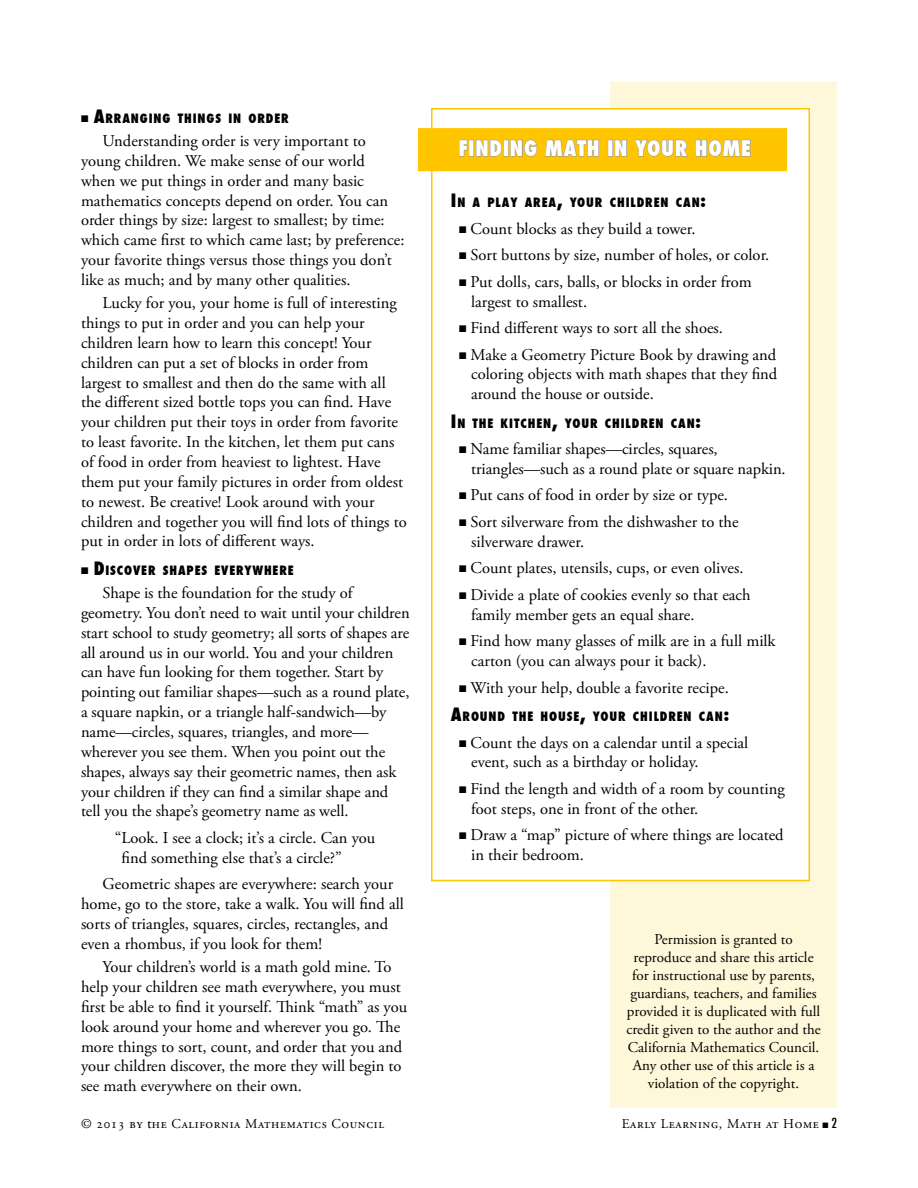
<style>
.page{position:relative;width:918px;height:1188px;background:#fff}
.page>*{position:absolute;margin:0;border:0;box-sizing:border-box;transform-origin:0 0}
.t1{font:800 condensed 21px "Futura";letter-spacing:.03em;color:#fff}
.t2{font:16.5px/19.8px "Adobe Garamond Pro";letter-spacing:-.005em;color:#000}
.t3{font:15px/18px "Adobe Garamond Pro";color:#000;text-align:center}
.t4{font:13.5px "Adobe Garamond Pro";letter-spacing:.05em;color:#000}
.t5{font:800 condensed 12.6px "Futura";letter-spacing:.07em;color:#000}
.s1{font-size:18px}
.s2{font-size:15px}
.s3{font-family:"Futura";font-weight:500;font-stretch:condensed}
</style>
<div class="page">
<div style="left:610px;top:82px;width:227px;height:1026px;background:#fff7d9"></div>
<div style="left:431px;top:108px;width:379px;height:773px;background:#fff;border:2px solid #ffc600"></div>
<div style="left:418px;top:128px;width:369px;height:43px;background:#ffc600;border:2px solid #ffc600"></div>
<svg style="left:459px;top:140px;width:9px;height:17px"></svg>
<div style="left:469px;top:140px;width:5px;height:16px;border:1px solid #939598"></div>
<svg style="left:476px;top:139px;width:26px;height:18px"></svg>
<div style="left:503px;top:140px;width:6px;height:16px;border:1px solid #939598"></div>
<svg style="left:510px;top:139px;width:27px;height:18px"></svg>
<svg style="left:545px;top:108px;width:54px;height:49px"></svg>
<div style="left:608px;top:140px;width:5px;height:16px;border:1px solid #939598"></div>
<svg style="left:615px;top:139px;width:12px;height:18px"></svg>
<svg style="left:634px;top:139px;width:54px;height:18px"></svg>
<svg style="left:695px;top:108px;width:56px;height:49px"></svg>
<p class="t5" style="left:81px;top:110px;width:209px">■ <span class="s1">A</span>RRANGING THINGS IN ORDER</p>
<p class="t2" style="left:81px;top:132px;width:325px;text-indent:22px">Understanding order is very important to young children. We make sense of our world<br>when we put things in order and many basic mathematics concepts depend on order. You can order things by size: largest to smallest; by time: which came first to which came last; by preference: your favorite things versus those things you don’t like as much; and by many other qualities.</p>
<p class="t2" style="left:81px;top:294px;width:327px;text-indent:22px">Lucky for you, your home is full of interesting things to put in order and you can help your children learn how to learn this concept! Your children can put a set of blocks in order from largest to smallest and then do the same with all the different sized bottle tops you can find. Have your children put their toys in order from favorite to least favorite. In the kitchen, let them put cans of food in order from heaviest to lightest. Have them put your family pictures in order from oldest to newest. Be creative! Look around with your children and together you will find lots of things to put in order in lots of different ways.</p>
<p class="t5" style="left:81px;top:562px;width:214px">■ <span class="s1">D</span>ISCOVER SHAPES EVERYWHERE</p>
<p class="t2" style="left:81px;top:584px;width:330px;text-indent:22px">Shape is the foundation for the study of geometry. You don’t need to wait until your children start school to study geometry; all sorts of shapes are all around us in our world. You and your children can have fun looking for them together. Start by pointing out familiar shapes—such as a round plate, a square napkin, or a triangle half-sandwich—by name—circles, squares, triangles, and more— wherever you see them. When you point out the shapes, always say their geometric names, then ask your children if they can find a similar shape and tell you the shape’s geometry name as well.</p>
<p class="t2" style="left:121px;top:828px;width:255px;text-indent:-7px">“Look. I see a clock; it’s a circle. Can you find something else that’s a circle?”</p>
<p class="t2" style="left:81px;top:875px;width:324px;text-indent:22px">Geometric shapes are everywhere: search your home, go to the store, take a walk. You will find all sorts of triangles, squares, circles, rectangles, and even a rhombus, if you look for them!</p>
<p class="t2" style="left:81px;top:958px;width:328px;text-indent:22px">Your children’s world is a math gold mine. To help your children see math everywhere, you must first be able to find it yourself. Think “math” as you look around your home and wherever you go. The more things to sort, count, and order that you and your children discover, the more they will begin to see math everywhere on their own.</p>
<p class="t4" style="left:81px;top:1116px;width:305px">© 2013 by <span class="s2">t</span>he California Mathematics Council</p>
<p class="t1" style="left:458px;top:134px;width:294px">FINDING MATH IN YOUR HOME</p>
<p class="t5" style="left:451px;top:194px;width:257px"><span class="s1">I</span>N A PLAY AREA<span class="s1">,</span> YOUR CHILDREN CAN<span class="s1">:</span></p>
<p class="t2" style="left:459px;top:219px;width:238px">■ Count blocks as they build a tower.</p>
<p class="t2" style="left:459px;top:246px;width:312px">■ Sort buttons by size, number of holes, or color.</p>
<p class="t2" style="left:471px;top:272px;width:282px;text-indent:-12px">■ Put dolls, cars, balls, or blocks in order from largest to smallest.</p>
<p class="t2" style="left:459px;top:319px;width:265px">■ Find different ways to sort all the shoes.</p>
<p class="t2" style="left:471px;top:345px;width:308px;text-align:justify;text-indent:-12px">■ Make a Geometry Picture Book by drawing and coloring objects with math shapes that they find around the house or outside.</p>
<p class="t5" style="left:451px;top:414px;width:252px"><span class="s1">I</span>N THE KITCHEN<span class="s1">,</span> YOUR CHILDREN CAN<span class="s1">:</span></p>
<p class="t2" style="left:471px;top:440px;width:316px;text-indent:-12px">■ Name familiar shapes—circles, squares, triangles—such as a round plate or square napkin.</p>
<p class="t2" style="left:459px;top:486px;width:270px">■ Put cans of food in order by size or type.</p>
<p class="t2" style="left:471px;top:512px;width:269px;text-indent:-12px">■ Sort silverware from the dishwasher to the silverware drawer.</p>
<p class="t2" style="left:459px;top:559px;width:286px">■ Count plates, utensils, cups, or even olives.</p>
<p class="t2" style="left:471px;top:585px;width:281px;text-indent:-12px">■ Divide a plate of cookies evenly so that each family member gets an equal share.</p>
<p class="t2" style="left:471px;top:632px;width:306px;text-indent:-12px">■ Find how many glasses of milk are in a full milk carton (you can always pour it back).</p>
<p class="t2" style="left:459px;top:678px;width:271px">■ With your help, double a favorite recipe.</p>
<p class="t5" style="left:451px;top:708px;width:280px"><span class="s1">A</span>ROUND THE HOUSE<span class="s1">,</span> YOUR CHILDREN CAN<span class="s1">:</span></p>
<p class="t2" style="left:471px;top:733px;width:279px;text-indent:-12px">■ Count the days on a calendar until a special event, such as a birthday or holiday.</p>
<p class="t2" style="left:471px;top:779px;width:315px;text-indent:-12px">■ Find the length and width of a room by counting foot steps, one in front of the other.</p>
<p class="t2" style="left:471px;top:826px;width:314px;text-indent:-12px">■ Draw a “map” picture of where things are located in their bedroom.</p>
<p class="t3" style="left:626px;top:931px;width:196px">Permission is granted to reproduce and share this article for instructional use by parents, guardians, teachers, and families provided it is duplicated with full credit given to the author and the<br>California Mathematics Council.<br>Any other use of this article is a violation of the copyright.</p>
<p class="t4" style="left:622px;top:1116px;width:217px">Early Learning, Math at Home ■ <span class="s3">2</span></p>
</div>
